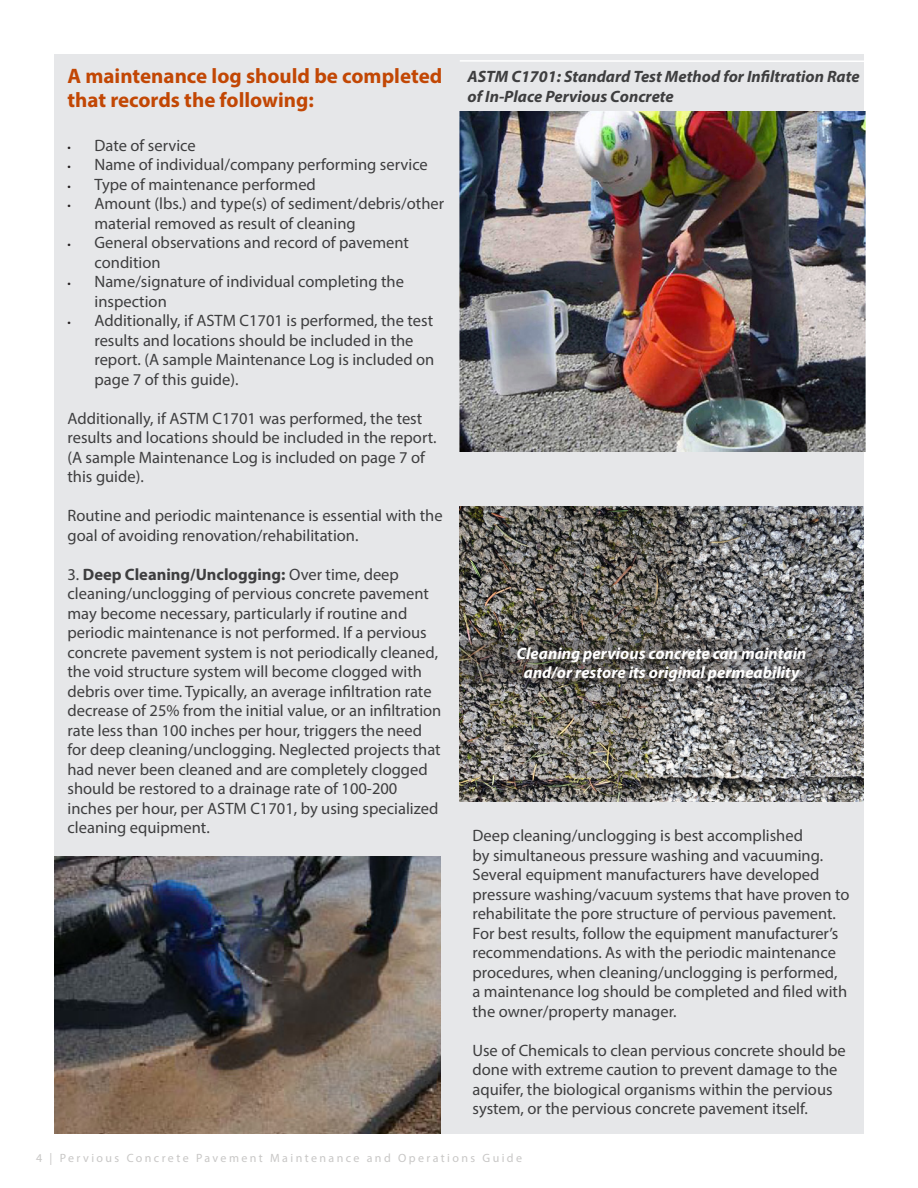
<style>
.page{position:relative;width:918px;height:1188px;background:#fff}
.page>*{position:absolute;margin:0;border:0;box-sizing:border-box;transform-origin:0 0}
.t1{font:700 21px/24px "Myriad Pro";color:#c24704}
.t2{font:16.5px/19.5px "Myriad Pro";color:#3e3e3f}
.t3{font:italic 700 16.5px/19.5px "Myriad Pro";color:#3e3e3f}
.t4{font:italic 700 16.5px/19.5px "Myriad Pro";color:#fff;text-align:center}
.t5{font:12px "Myriad Pro";letter-spacing:.2em;color:#c8c7c6}
.s1{font-size:12px;color:#231f20}
.s2{font-weight:700}
</style>
<div class="page">
<div style="left:54px;top:54px;width:810px;height:1080px;background:#e6e7e9"></div>
<img style="left:460px;top:111px;width:405px;height:341px">
<img style="left:54px;top:856px;width:387px;height:278px">
<img style="left:459px;top:507px;width:405px;height:295px">
<svg style="left:459px;top:640px;width:405px;height:44px;background:#5e5b59"></svg>
<hr style="left:460px;top:60px;width:405px;height:2px;background:#fff">
<p class="t1" style="left:68px;top:63px;width:376px">A maintenance log should be completed that records the following:</p>
<p class="t2" style="left:68px;top:135px;width:130px"><span class="s1">•</span> Date of service</p>
<p class="t2" style="left:68px;top:155px;width:362px"><span class="s1">•</span> Name of individual/company performing service</p>
<p class="t2" style="left:68px;top:174px;width:250px"><span class="s1">•</span> Type of maintenance performed</p>
<p class="t2" style="left:94px;top:194px;width:351px;text-indent:-27px"><span class="s1">•</span> Amount (lbs.) and type(s) of sediment/debris/other material removed as result of cleaning</p>
<p class="t2" style="left:94px;top:233px;width:316px;text-indent:-27px"><span class="s1">•</span> General observations and record of pavement condition</p>
<p class="t2" style="left:94px;top:272px;width:311px;text-indent:-27px"><span class="s1">•</span> Name/signature of individual completing the inspection</p>
<p class="t2" style="left:94px;top:311px;width:341px;text-indent:-27px"><span class="s1">•</span> Additionally, if ASTM C1701 is performed, the test results and locations should be included in the report. (A sample Maintenance Log is included on page 7 of this guide).</p>
<p class="t2" style="left:68px;top:408px;width:371px">Additionally, if ASTM C1701 was performed, the test results and locations should be included in the report. (A sample Maintenance Log is included on page 7 of this guide).</p>
<p class="t2" style="left:68px;top:506px;width:377px">Routine and periodic maintenance is essential with the goal of avoiding renovation/rehabilitation.</p>
<p class="t2" style="left:68px;top:564px;width:375px">3. <span class="s2">Deep Cleaning/Unclogging:</span> Over time, deep cleaning/unclogging of pervious concrete pavement may become necessary, particularly if routine and periodic maintenance is not performed. If a pervious concrete pavement system is not periodically cleaned, the void structure system will become clogged with debris over time. Typically, an average infiltration rate decrease of 25% from the initial value, or an infiltration rate less than 100 inches per hour, triggers the need for deep cleaning/unclogging. Neglected projects that had never been cleaned and are completely clogged should be restored to a drainage rate of 100-200 inches per hour, per ASTM C1701, by using specialized cleaning equipment.</p>
<p class="t3" style="left:468px;top:66px;width:394px">ASTM C1701: Standard Test Method for Infiltration Rate of In-Place Pervious Concrete</p>
<p class="t4" style="left:517px;top:643px;width:291px">Cleaning pervious concrete can maintain and/or restore its original permeability</p>
<p class="t2" style="left:472px;top:826px;width:379px">Deep cleaning/unclogging is best accomplished<br>by simultaneous pressure washing and vacuuming.<br>Several equipment manufacturers have developed pressure washing/vacuum systems that have proven to rehabilitate the pore structure of pervious pavement.<br>For best results, follow the equipment manufacturer’s recommendations. As with the periodic maintenance procedures, when cleaning/unclogging is performed,<br>a maintenance log should be completed and filed with the owner/property manager.</p>
<p class="t2" style="left:472px;top:1040px;width:375px">Use of Chemicals to clean pervious concrete should be done with extreme caution to prevent damage to the aquifer, the biological organisms within the pervious system, or the pervious concrete pavement itself.</p>
<p class="t5" style="left:36px;top:1151px;width:488px">4 | Pervious Concrete Pavement Maintenance and Operations Guide</p>
</div>
